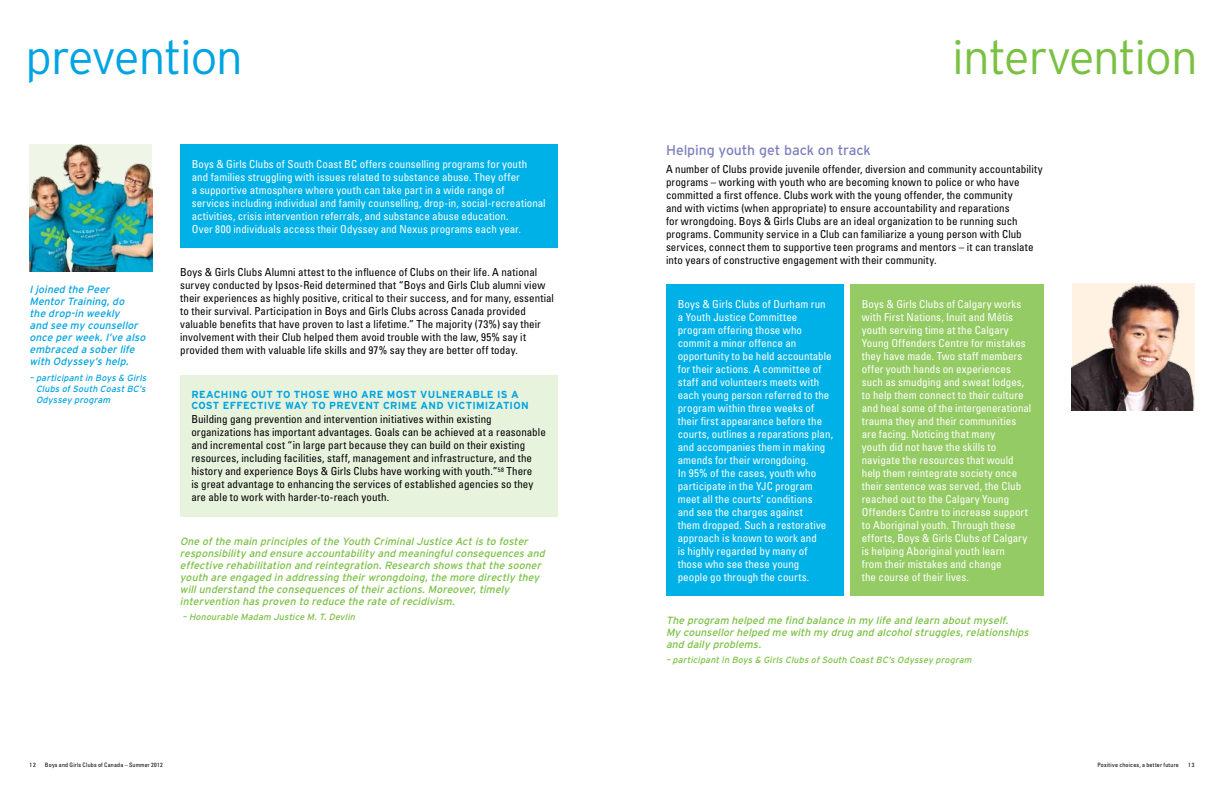
<style>
.page{position:relative;width:1224px;height:792px;background:#fff}
.page>*{position:absolute;margin:0;border:0;box-sizing:border-box;transform-origin:0 0}
.t1{font:300 47px "Interstate";letter-spacing:-.025em;color:#7ac143}
.t2{font:300 47px "Interstate";letter-spacing:-.03em;color:#00a4e3}
.t3{font:14px "Interstate";letter-spacing:-.005em;color:#7e81be}
.t4{font:condensed 11px/13px "Univers";letter-spacing:.005em;color:#fff}
.t5{font:condensed 11px/13px "Univers";letter-spacing:.005em;color:#000}
.t6{font:italic 10.5px/12px "Interstate";letter-spacing:-.01em;color:#7ac143}
.t7{font:italic 10.5px/12px "Interstate";color:#00a4e3}
.t8{font:700 10.2px/11px "Interstate";letter-spacing:.025em;color:#00a4e3}
.t9{font:italic 9px "Interstate";color:#7ac143}
.t10{font:italic 9px/11px "Interstate";color:#00a4e3;text-align:justify}
.t11{font:condensed 6px "Univers";letter-spacing:.03em;color:#000}
</style>
<div class="page">
<img style="left:1072px;top:284px;width:123px;height:127px">
<div style="left:180px;top:375px;width:378px;height:141px;background:#e8f3de"></div>
<div style="left:180px;top:144px;width:378px;height:104px;background:#00b1e8"></div>
<img style="left:29px;top:144px;width:123px;height:127px">
<div style="left:666px;top:284px;width:177px;height:312px;background:#00b1e8"></div>
<div style="left:850px;top:284px;width:194px;height:312px;background:#95cb64"></div>
<h1 class="t2" style="left:26px;top:31px;width:219px">prevention</h1>
<h1 class="t1" style="left:952px;top:31px;width:247px">intervention</h1>
<p class="t7" style="left:29px;top:284px;width:120px">I joined the Peer<br>MentorTraining,do the drop-in weekly<br>and see my counsellor once perweek.I ’ve also embraced a soberlife with Odyssey’s help.</p>
<p class="t10" style="left:36px;top:372px;width:114px;text-indent:-7px">– participantin Boys &amp; Girls Clubs ofSouth CoastBC’s Odyssey program</p>
<p class="t4" style="left:192px;top:157px;width:356px">Boys &amp; Girls Clubs of South Coast BC offers counselling programs for youth and families struggling with issues related to substance abuse. They offer<br>a supportive atmosphere where youth can take part in a wide range of<br>services including individual and family counselling, drop-in, social-recreational activities, crisis intervention referrals, and substance abuse education.<br>Over 800 individuals access their Odyssey and Nexus programs each year.</p>
<p class="t5" style="left:180px;top:266px;width:375px">Boys &amp; Girls Clubs Alumni attest to the influence of Clubs on their life. A national survey conducted by Ipsos-Reid determined that “Boys and Girls Club alumni view their experiences as highly positive, critical to their success, and for many, essential to their survival. Participation in Boys and Girls Clubs across Canada provided valuable benefits that have proven to last a lifetime.” The majority (73%) say their involvement with their Club helped them avoid trouble with the law, 95% say it provided them with valuable life skills and 97% say they are better off today.</p>
<p class="t8" style="left:191px;top:389px;width:339px">REACHING OUT TO THOSE WHO ARE MOST VULNERABLE IS A<br>COST EFFECTIVE WAY TO PREVENT CRIME AND VICTIMIZATION</p>
<p class="t5" style="left:191px;top:413px;width:356px">Building gang prevention and intervention initiatives within existing organizations has important advantages. Goals can be achieved at a reasonable and incremental cost “in large part because they can build on their existing resources, including facilities, staff, management and infrastructure, and the history and experience Boys &amp; Girls Clubs have working with youth.”<sup>58</sup> There<br>is great advantage to enhancing the services of established agencies so they are able to work with harder-to-reach youth.</p>
<p class="t6" style="left:180px;top:535px;width:369px">One ofthe main principles ofthe Youth CriminalJustice Actis to foster responsibility and ensure accountability and meaningfulconsequences and effective rehabilitation and reintegration.Research shows thatthe sooner youth are engaged in addressing theirwrongdoing,the more directly they willunderstand the consequences oftheiractions.Moreover,timely intervention has proven to reduce the rate ofrecidivism.</p>
<p class="t9" style="left:182px;top:612px;width:176px">– Honourable Madam Justice M.T.Devlin</p>
<p class="t3" style="left:666px;top:143px;width:206px">Helping youth get back on track</p>
<p class="t5" style="left:666px;top:162px;width:378px">A number of Clubs provide juvenile offender, diversion and community accountability programs – working with youth who are becoming known to police or who have committed a first offence. Clubs work with the young offender, the community<br>and with victims (when appropriate) to ensure accountability and reparations<br>for wrongdoing. Boys &amp; Girls Clubs are an ideal organization to be running such programs. Community service in a Club can familiarize a young person with Club services, connect them to supportive teen programs and mentors – it can translate into years of constructive engagement with their community.</p>
<p class="t4" style="left:678px;top:297px;width:157px">Boys &amp; Girls Clubs of Durham run a Youth Justice Committee program offering those who commit a minor offence an opportunity to be held accountable for their actions. A committee of staff and volunteers meets with each young person referred to the program within three weeks of their first appearance before the courts, outlines a reparations plan, and accompanies them in making amends for their wrongdoing.<br>In 95% of the cases, youth who participate in the YJC program meet all the courts’ conditions<br>and see the charges against<br>them dropped. Such a restorative approach is known to work and<br>is highly regarded by many of those who see these young<br>people go through the courts.</p>
<p class="t4" style="left:862px;top:297px;width:171px">Boys &amp; Girls Clubs of Calgary works with First Nations, Inuit and Métis youth serving time at the Calgary Young Offenders Centre for mistakes they have made. Two staff members offer youth hands on experiences such as smudging and sweat lodges, to help them connect to their culture and heal some of the intergenerational trauma they and their communities are facing. Noticing that many<br>youth did not have the skills to navigate the resources that would help them reintegrate society once their sentence was served, the Club reached out to the Calgary Young Offenders Centre to increase support to Aboriginal youth. Through these efforts, Boys &amp; Girls Clubs of Calgary is helping Aboriginal youth learn<br>from their mistakes and change<br>the course of their lives.</p>
<p class="t6" style="left:666px;top:614px;width:367px">The program helped me find balance in my life and learn aboutmyself.<br>My counsellorhelped me with my drug and alcoholstruggles,relationships and daily problems.</p>
<p class="t9" style="left:666px;top:655px;width:309px">– participantin Boys &amp; Girls Clubs ofSouth CoastBC’s Odyssey program</p>
<p class="t11" style="left:29px;top:761px;width:8px">12</p>
<p class="t11" style="left:45px;top:761px;width:119px">Boys and Girls Clubs of Canada – Summer 2012</p>
<p class="t11" style="left:1097px;top:761px;width:83px">Positive choices, a better future</p>
<p class="t11" style="left:1188px;top:761px;width:8px">13</p>
</div>
